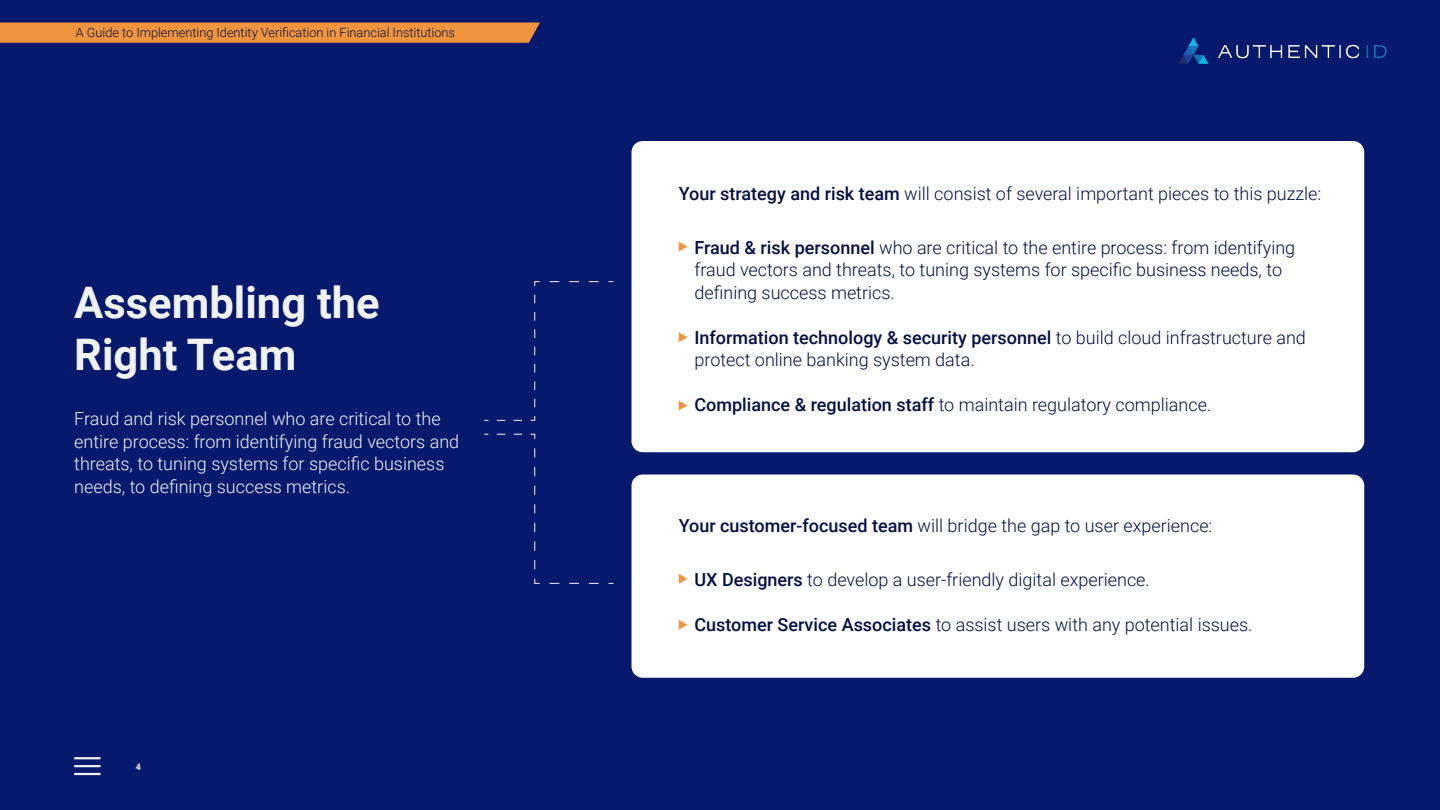
<style>
.page{position:relative;width:1440px;height:810px;background:#06196d}
.page>*{position:absolute;margin:0;border:0;box-sizing:border-box;transform-origin:0 0}
.t1{font:700 43.5px/52.2px "Roboto";color:#f1f2f3}
.t2{font:300 18px/22.5px "Roboto";color:#041045}
.t3{font:300 18px/22.5px "Roboto";color:#f1f2f3}
.t4{font:300 12.75px "Roboto";color:#041045}
.t5{font:700 9px "Roboto";color:#f1f2f3}
.s1{font-weight:500}
</style>
<div class="page">
<hr style="left:75px;top:757px;width:25px;height:2px;background:#f1f2f3">
<hr style="left:75px;top:765px;width:25px;height:2px;background:#f1f2f3">
<hr style="left:75px;top:773px;width:25px;height:2px;background:#f1f2f3">
<svg style="left:484px;top:281px;width:130px;height:140px"></svg>
<svg style="left:484px;top:433px;width:130px;height:151px"></svg>
<div style="left:632px;top:141px;width:732px;height:311px;background:#fff;border-radius:11px"></div>
<div style="left:632px;top:475px;width:732px;height:203px;background:#fff;border-radius:11px"></div>
<svg style="left:679px;top:242px;width:8px;height:10px"></svg>
<svg style="left:679px;top:574px;width:8px;height:10px"></svg>
<svg style="left:679px;top:332px;width:8px;height:10px"></svg>
<svg style="left:679px;top:620px;width:8px;height:10px"></svg>
<svg style="left:679px;top:401px;width:8px;height:10px"></svg>
<svg style="left:0;top:22px;width:540px;height:21px;background:#e58f40"></svg>
<img style="left:1179px;top:37px;width:207px;height:27px">
<p class="t4" style="left:76px;top:23px;width:381px">A Guide to Implementing Identity Verification in Financial Institutions</p>
<h1 class="t1" style="left:74px;top:275px;width:307px">Assembling the<br>Right Team</h1>
<p class="t3" style="left:74px;top:407px;width:386px">Fraud and risk personnel who are critical to the entire process: from identifying fraud vectors and threats, to tuning systems for specific business needs, to defining success metrics.</p>
<p class="t5" style="left:136px;top:760px;width:7px">4</p>
<p class="t2" style="left:679px;top:182px;width:644px"><span class="s1">Your strategy and risk team</span> will consist of several important pieces to this puzzle:</p>
<p class="t2" style="left:694px;top:236px;width:602px"><span class="s1">Fraud &amp; risk personnel</span> who are critical to the entire process: from identifying fraud vectors and threats, to tuning systems for specific business needs, to defining success metrics.</p>
<p class="t2" style="left:694px;top:326px;width:613px"><span class="s1">Information technology &amp; security personnel</span> to build cloud infrastructure and protect online banking system data.</p>
<p class="t2" style="left:694px;top:393px;width:518px"><span class="s1">Compliance &amp; regulation staff</span> to maintain regulatory compliance.</p>
<p class="t2" style="left:679px;top:513px;width:535px"><span class="s1">Your customer-focused team</span> will bridge the gap to user experience:</p>
<p class="t2" style="left:694px;top:568px;width:457px"><span class="s1">UX Designers</span> to develop a user-friendly digital experience.</p>
<p class="t2" style="left:694px;top:613px;width:560px"><span class="s1">Customer Service Associates</span> to assist users with any potential issues.</p>
</div>
